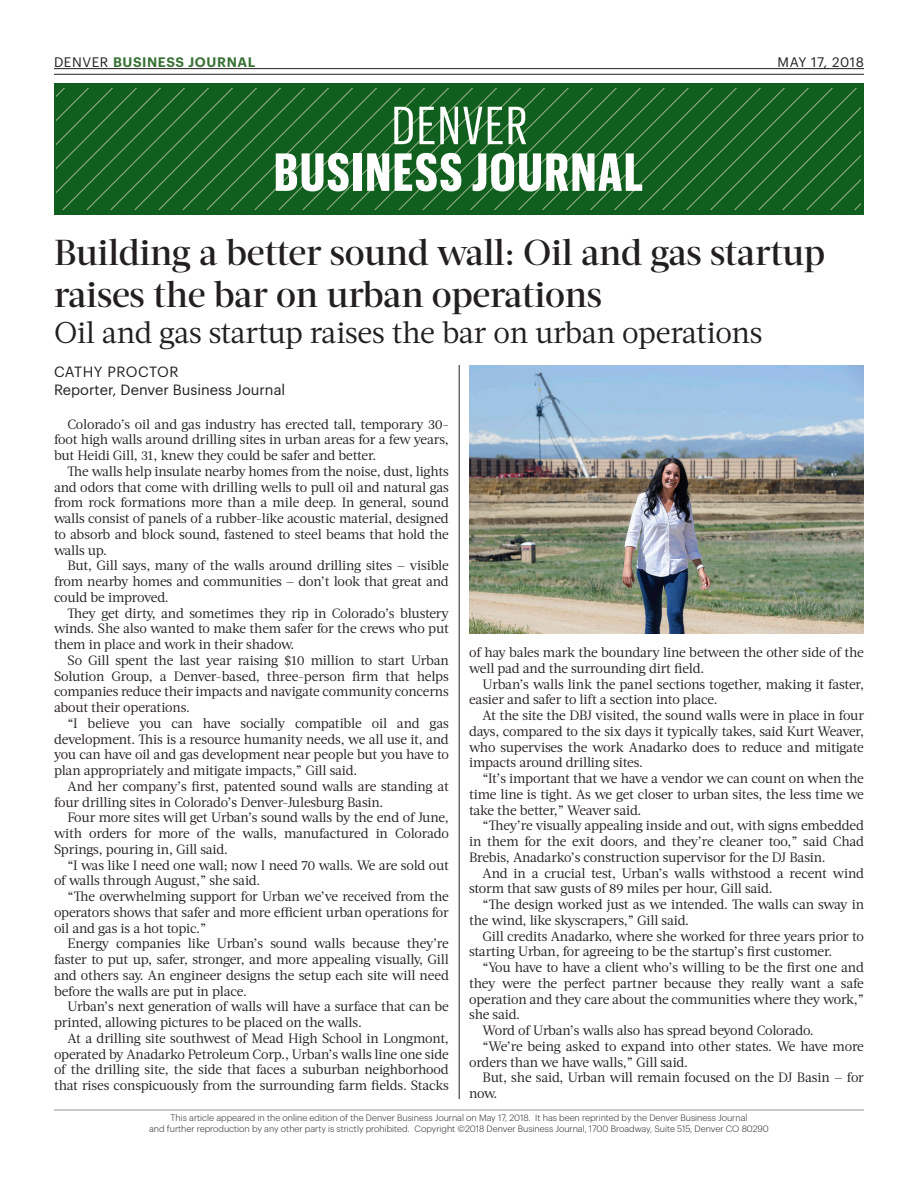
<style>
.page{position:relative;width:918px;height:1188px;background:#fff}
.page>*{position:absolute;margin:0;border:0;box-sizing:border-box;transform-origin:0 0}
.t1{font:500 36px/42px "Acta Headline";letter-spacing:-.01em;color:#231f20}
.t2{font:30px "Acta";letter-spacing:-.01em;color:#231f20}
.t3{font:14.55px "Graphik";color:#231f20}
.t4{font:14.55px "Graphik";letter-spacing:.03em;color:#231f20}
.t5{font:13.5px/15.8px "Acta";letter-spacing:-.015em;color:#231f20;text-align:justify}
.t6{font:600 13.5px "Graphik";letter-spacing:.04em;color:#377133}
.t7{font:13.5px "Graphik";letter-spacing:.045em;color:#231f20}
.t8{font:300 9px "Graphik";color:#231f20}
.s1{font-weight:400;color:#231f20}
</style>
<div class="page">
<hr style="left:54px;top:1110px;width:810px;height:1px;background:#939598">
<hr style="left:54px;top:68px;width:810px;height:1px;background:#231f20">
<hr style="left:54px;top:74px;width:810px;height:1px;background:#231f20">
<hr style="left:459px;top:365px;width:1px;height:734px;background:#231f20">
<div style="left:54px;top:83px;width:810px;height:132px;background:#105f1e"></div>
<svg style="left:57px;top:89px;width:310px;height:120px"></svg>
<svg style="left:276px;top:153px;width:73px;height:38px"></svg>
<div style="left:354px;top:153px;width:8px;height:38px;background:#fff"></div>
<svg style="left:367px;top:89px;width:494px;height:120px"></svg>
<img style="left:469px;top:365px;width:395px;height:268px">
<p class="t6" style="left:54px;top:52px;width:203px"><span class="s1">DENVER</span> BUSINESS JOURNAL</p>
<p class="t7" style="left:778px;top:52px;width:88px">MAY 17, 2018</p>
<p class="t1" style="left:54px;top:231px;width:773px">Building a better sound wall: Oil and gas startup raises the bar on urban operations</p>
<p class="t2" style="left:54px;top:315px;width:710px">Oil and gas startup raises the bar on urban operations</p>
<p class="t4" style="left:54px;top:361px;width:126px">CATHY PROCTOR</p>
<p class="t3" style="left:54px;top:379px;width:233px">Reporter, Denver Business Journal</p>
<p class="t5" style="left:54px;top:416px;width:396px;text-indent:14px">Colorado’s oil and gas industry has erected tall, temporary 30- foot high walls around drilling sites in urban areas for a few years, but Heidi Gill, 31, knew they could be safer and better.</p>
<p class="t5" style="left:54px;top:464px;width:396px;text-indent:14px">The walls help insulate nearby homes from the noise, dust, lights and odors that come with drilling wells to pull oil and natural gas from rock formations more than a mile deep. In general, sound walls consist of panels of a rubber-like acoustic material, designed to absorb and block sound, fastened to steel beams that hold the walls up.</p>
<p class="t5" style="left:54px;top:558px;width:396px;text-indent:14px">But, Gill says, many of the walls around drilling sites — visible from nearby homes and communities — don’t look that great and could be improved.</p>
<p class="t5" style="left:54px;top:605px;width:396px;text-indent:14px">They get dirty, and sometimes they rip in Colorado’s blustery winds. She also wanted to make them safer for the crews who put them in place and work in their shadow.</p>
<p class="t5" style="left:54px;top:653px;width:396px;text-indent:14px">So Gill spent the last year raising $10 million to start Urban Solution Group, a Denver-based, three-person firm that helps companies reduce their impacts and navigate community concerns about their operations.</p>
<p class="t5" style="left:54px;top:716px;width:396px;text-indent:14px">“I believe you can have socially compatible oil and gas development. This is a resource humanity needs, we all use it, and you can have oil and gas development near people but you have to plan appropriately and mitigate impacts,” Gill said.</p>
<p class="t5" style="left:54px;top:779px;width:396px;text-indent:14px">And her company’s first, patented sound walls are standing at four drilling sites in Colorado’s Denver-Julesburg Basin.</p>
<p class="t5" style="left:54px;top:810px;width:396px;text-indent:14px">Four more sites will get Urban’s sound walls by the end of June, with orders for more of the walls, manufactured in Colorado Springs, pouring in, Gill said.</p>
<p class="t5" style="left:54px;top:857px;width:396px;text-indent:14px">“I was like I need one wall; now I need 70 walls. We are sold out of walls through August,” she said.</p>
<p class="t5" style="left:54px;top:889px;width:396px;text-indent:14px">“The overwhelming support for Urban we’ve received from the operators shows that safer and more efficient urban operations for oil and gas is a hot topic.”</p>
<p class="t5" style="left:54px;top:936px;width:396px;text-indent:14px">Energy companies like Urban’s sound walls because they’re faster to put up, safer, stronger, and more appealing visually, Gill and others say. An engineer designs the setup each site will need before the walls are put in place.</p>
<p class="t5" style="left:54px;top:999px;width:396px;text-indent:14px">Urban’s next generation of walls will have a surface that can be printed, allowing pictures to be placed on the walls.</p>
<p class="t5" style="left:54px;top:1031px;width:396px;text-indent:14px">At a drilling site southwest of Mead High School in Longmont, operated by Anadarko Petroleum Corp., Urban’s walls line one side of the drilling site, the side that faces a suburban neighborhood that rises conspicuously from the surrounding farm fields. Stacks</p>
<p class="t5" style="left:469px;top:645px;width:396px">of hay bales mark the boundary line between the other side of the well pad and the surrounding dirt field.</p>
<p class="t5" style="left:469px;top:676px;width:396px;text-indent:14px">Urban’s walls link the panel sections together, making it faster, easier and safer to lift a section into place.</p>
<p class="t5" style="left:469px;top:708px;width:396px;text-indent:14px">At the site the DBJ visited, the sound walls were in place in four days, compared to the six days it typically takes, said Kurt Weaver, who supervises the work Anadarko does to reduce and mitigate impacts around drilling sites.</p>
<p class="t5" style="left:469px;top:771px;width:396px;text-indent:14px">“It’s important that we have a vendor we can count on when the time line is tight. As we get closer to urban sites, the less time we take the better,” Weaver said.</p>
<p class="t5" style="left:469px;top:818px;width:396px;text-indent:14px">“They’re visually appealing inside and out, with signs embedded in them for the exit doors, and they’re cleaner too,” said Chad Brebis, Anadarko’s construction supervisor for the DJ Basin.</p>
<p class="t5" style="left:469px;top:865px;width:396px;text-indent:14px">And in a crucial test, Urban’s walls withstood a recent wind storm that saw gusts of 89 miles per hour, Gill said.</p>
<p class="t5" style="left:469px;top:897px;width:396px;text-indent:14px">“The design worked just as we intended. The walls can sway in the wind, like skyscrapers,” Gill said.</p>
<p class="t5" style="left:469px;top:928px;width:396px;text-indent:14px">Gill credits Anadarko, where she worked for three years prior to starting Urban, for agreeing to be the startup’s first customer.</p>
<p class="t5" style="left:469px;top:960px;width:396px;text-indent:14px">“You have to have a client who’s willing to be the first one and they were the perfect partner because they really want a safe operation and they care about the communities where they work,” she said.</p>
<p class="t5" style="left:483px;top:1023px;width:333px">Word of Urban’s walls also has spread beyond Colorado.</p>
<p class="t5" style="left:469px;top:1038px;width:396px;text-indent:14px">“We’re being asked to expand into other states. We have more orders than we have walls,” Gill said.</p>
<p class="t5" style="left:469px;top:1070px;width:396px;text-indent:14px">But, she said, Urban will remain focused on the DJ Basin — for now.</p>
<p class="t8" style="left:171px;top:1112px;width:578px">This article appeared in the online edition of the Denver Business Journal on May 17, 2018. It has been reprinted by the Denver Business Journal</p>
<p class="t8" style="left:149px;top:1122px;width:621px">and further reproduction by any other party is strictly prohibited. Copyright ©2018 Denver Business Journal, 1700 Broadway, Suite 515, Denver CO 80290</p>
</div>
